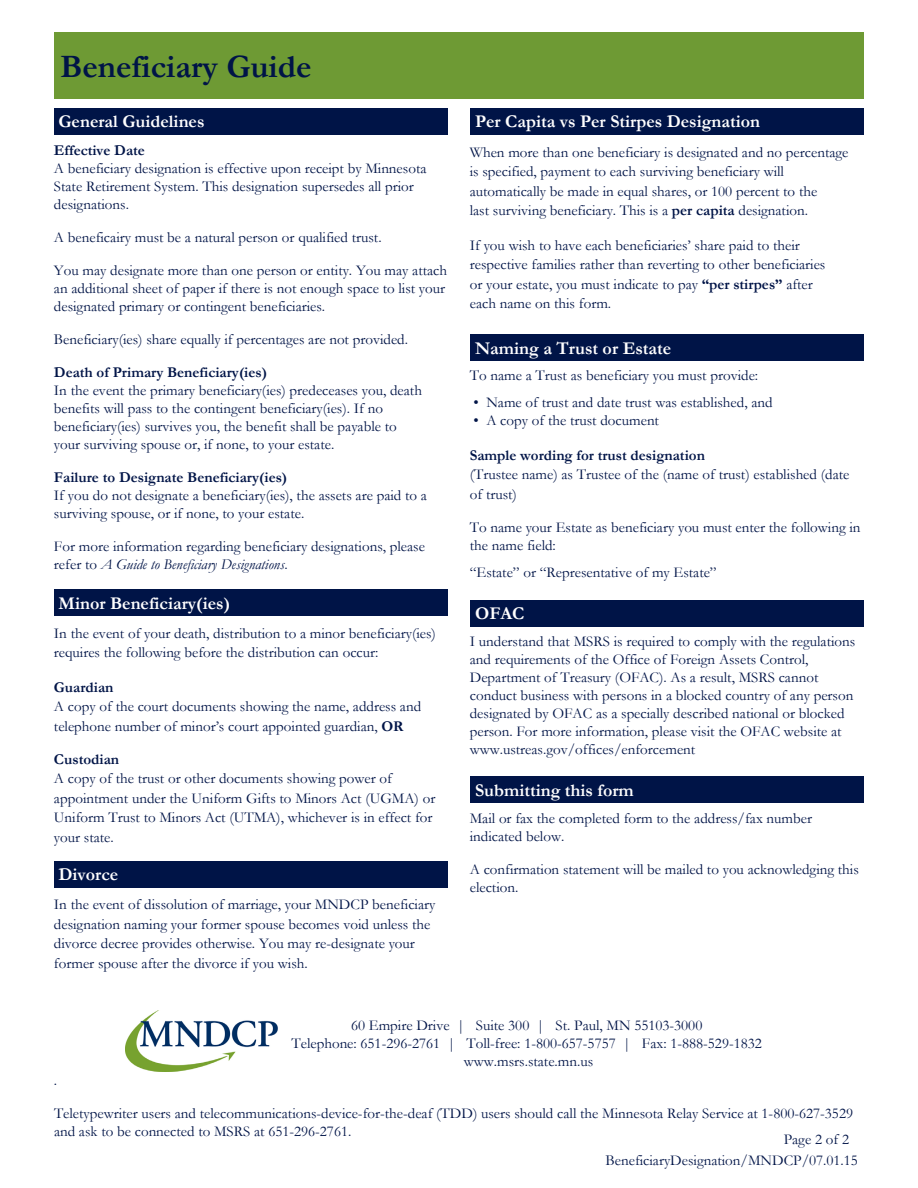
<style>
.page{position:relative;width:918px;height:1188px;background:#fff}
.page>*{position:absolute;margin:0;border:0;box-sizing:border-box;transform-origin:0 0}
.t1{font:700 33px "Garamond";color:#001447}
.t2{font:700 18px "Garamond";color:#fff}
.t3{font:15px/18px "Garamond";color:#001447}
.t4{font:700 15px "Garamond";color:#001447}
.t5{font:italic 15px "Garamond";color:#001447}
.s1{font-style:normal}
.s2{font-weight:700}
</style>
<div class="page">
<div style="left:54px;top:33px;width:810px;height:66px;background:#6e9a34"></div>
<div style="left:54px;top:108px;width:393px;height:27px;background:#001447"></div>
<div style="left:54px;top:590px;width:393px;height:26px;background:#001447"></div>
<div style="left:54px;top:861px;width:393px;height:27px;background:#001447"></div>
<div style="left:471px;top:108px;width:393px;height:27px;background:#001447"></div>
<div style="left:471px;top:334px;width:393px;height:27px;background:#001447"></div>
<div style="left:471px;top:600px;width:393px;height:27px;background:#001447"></div>
<div style="left:471px;top:776px;width:393px;height:27px;background:#001447"></div>
<img style="left:125px;top:1010px;width:153px;height:62px">
<p class="t1" style="left:60px;top:44px;width:253px">Beneficiary Guide</p>
<p class="t2" style="left:58px;top:109px;width:148px">General Guidelines</p>
<p class="t4" style="left:54px;top:140px;width:92px">Effective Date</p>
<p class="t3" style="left:54px;top:159px;width:374px">A beneficiary designation is effective upon receipt by Minnesota<br>State Retirement System. This designation supersedes all prior</p>
<p class="t3" style="left:54px;top:195px;width:76px">designations.</p>
<p class="t3" style="left:54px;top:228px;width:329px">A beneficairy must be a natural person or qualified trust.</p>
<p class="t3" style="left:54px;top:261px;width:395px">You may designate more than one person or entity. You may attach an additional sheet of paper if there is not enough space to list your designated primary or contingent beneficiaries.</p>
<p class="t3" style="left:54px;top:330px;width:356px">Beneficiary(ies) share equally if percentages are not provided.</p>
<p class="t4" style="left:54px;top:362px;width:215px">Death of Primary Beneficiary(ies)</p>
<p class="t3" style="left:54px;top:381px;width:370px">In the event the primary beneficiary(ies) predeceases you, death</p>
<p class="t3" style="left:54px;top:399px;width:331px">benefits will pass to the contingent beneficiary(ies). If no</p>
<p class="t3" style="left:54px;top:417px;width:344px">beneficiary(ies) survives you, the benefit shall be payable to</p>
<p class="t3" style="left:54px;top:435px;width:282px">your surviving spouse or, if none, to your estate.</p>
<p class="t4" style="left:54px;top:467px;width:235px">Failure to Designate Beneficiary(ies)</p>
<p class="t3" style="left:54px;top:486px;width:374px">If you do not designate a beneficiary(ies), the assets are paid to a</p>
<p class="t3" style="left:54px;top:504px;width:252px">surviving spouse, or if none, to your estate.</p>
<p class="t3" style="left:54px;top:537px;width:373px">For more information regarding beneficiary designations, please</p>
<p class="t5" style="left:54px;top:554px;width:235px"><span class="s1">refer to</span> A Guide to Beneficiary Designations<span class="s1">.</span></p>
<p class="t2" style="left:58px;top:591px;width:173px">Minor Beneficiary(ies)</p>
<p class="t3" style="left:54px;top:624px;width:384px">In the event of your death, distribution to a minor beneficiary(ies)</p>
<p class="t3" style="left:54px;top:643px;width:326px">requires the following before the distribution can occur:</p>
<p class="t4" style="left:54px;top:677px;width:61px">Guardian</p>
<p class="t3" style="left:54px;top:696px;width:369px;line-height:19.5px">A copy of the court documents showing the name, address and telephone number of minor’s court appointed guardian, <span class="s2">OR</span></p>
<p class="t4" style="left:54px;top:749px;width:67px">Custodian</p>
<p class="t3" style="left:54px;top:769px;width:340px">A copy of the trust or other documents showing power of</p>
<p class="t3" style="left:54px;top:788px;width:383px;line-height:19.5px">appointment under the Uniform Gifts to Minors Act (UGMA) or<br>Uniform Trust to Minors Act (UTMA), whichever is in effect for your state.</p>
<p class="t2" style="left:58px;top:862px;width:61px">Divorce</p>
<p class="t3" style="left:54px;top:894px;width:383px;line-height:19.5px">In the event of dissolution of marriage, your MNDCP beneficiary designation naming your former spouse becomes void unless the divorce decree provides otherwise. You may re-designate your</p>
<p class="t3" style="left:54px;top:954px;width:255px">former spouse after the divorce if you wish.</p>
<p class="t2" style="left:475px;top:109px;width:287px">Per Capita vs Per Stirpes Designation</p>
<p class="t3" style="left:470px;top:143px;width:380px">When more than one beneficiary is designated and no percentage</p>
<p class="t3" style="left:470px;top:162px;width:316px">is specified, payment to each surviving beneficiary will</p>
<p class="t3" style="left:470px;top:182px;width:349px">automatically be made in equal shares, or 100 percent to the</p>
<p class="t3" style="left:470px;top:201px;width:340px">last surviving beneficiary. This is a <span class="s2">per capita</span> designation.</p>
<p class="t3" style="left:470px;top:236px;width:331px">If you wish to have each beneficiaries’ share paid to their</p>
<p class="t3" style="left:470px;top:255px;width:357px">respective families rather than reverting to other beneficiaries</p>
<p class="t3" style="left:470px;top:275px;width:345px">or your estate, you must indicate to pay <span class="s2">“per stirpes”</span> after</p>
<p class="t3" style="left:470px;top:294px;width:143px">each name on this form.</p>
<p class="t2" style="left:475px;top:336px;width:198px">Naming a Trust or Estate</p>
<p class="t3" style="left:470px;top:366px;width:290px">To name a Trust as beneficiary you must provide:</p>
<p class="t3" style="left:474px;top:393px;width:301px">• Name of trust and date trust was established, and</p>
<p class="t3" style="left:474px;top:411px;width:187px">• A copy of the trust document</p>
<p class="t4" style="left:470px;top:445px;width:237px">Sample wording for trust designation</p>
<p class="t3" style="left:470px;top:464px;width:381px;line-height:19.5px">(Trustee name) as Trustee of the (name of trust) established (date of trust)</p>
<p class="t3" style="left:470px;top:518px;width:392px">To name your Estate as beneficiary you must enter the following in the name field:</p>
<p class="t3" style="left:470px;top:563px;width:248px">“Estate” or “Representative of my Estate”</p>
<p class="t2" style="left:475px;top:601px;width:51px">OFAC</p>
<p class="t3" style="left:470px;top:632px;width:387px">I understand that MSRS is required to comply with the regulations and requirements of the Office of Foreign Assets Control,</p>
<p class="t3" style="left:470px;top:668px;width:350px">Department of Treasury (OFAC). As a result, MSRS cannot</p>
<p class="t3" style="left:470px;top:686px;width:385px">conduct business with persons in a blocked country of any person designated by OFAC as a specially described national or blocked person. For more information, please visit the OFAC website at www.ustreas.gov/offices/enforcement</p>
<p class="t2" style="left:475px;top:778px;width:160px">Submitting this form</p>
<p class="t3" style="left:470px;top:809px;width:344px">Mail or fax the completed form to the address/fax number</p>
<p class="t3" style="left:470px;top:827px;width:96px">indicated below.</p>
<p class="t3" style="left:470px;top:860px;width:391px">A confirmation statement will be mailed to you acknowledging this election.</p>
<p class="t3" style="left:54px;top:1071px;width:5px">.</p>
<p class="t3" style="left:351px;top:1016px;width:353px">60 Empire Drive | Suite 300 | St. Paul, MN 55103-3000</p>
<p class="t3" style="left:292px;top:1034px;width:472px">Telephone: 651-296-2761 | Toll-free: 1-800-657-5757 | Fax: 1-888-529-1832</p>
<p class="t3" style="left:464px;top:1052px;width:131px">www.msrs.state.mn.us</p>
<p class="t3" style="left:54px;top:1104px;width:801px">Teletypewriter users and telecommunications-device-for-the-deaf (TDD) users should call the Minnesota Relay Service at 1-800-627-3529</p>
<p class="t3" style="left:54px;top:1122px;width:299px">and ask to be connected to MSRS at 651-296-2761.</p>
<p class="t3" style="left:784px;top:1130px;width:67px">Page 2 of 2</p>
<p class="t3" style="left:606px;top:1151px;width:254px">BeneficiaryDesignation/MNDCP/07.01.15</p>
</div>
